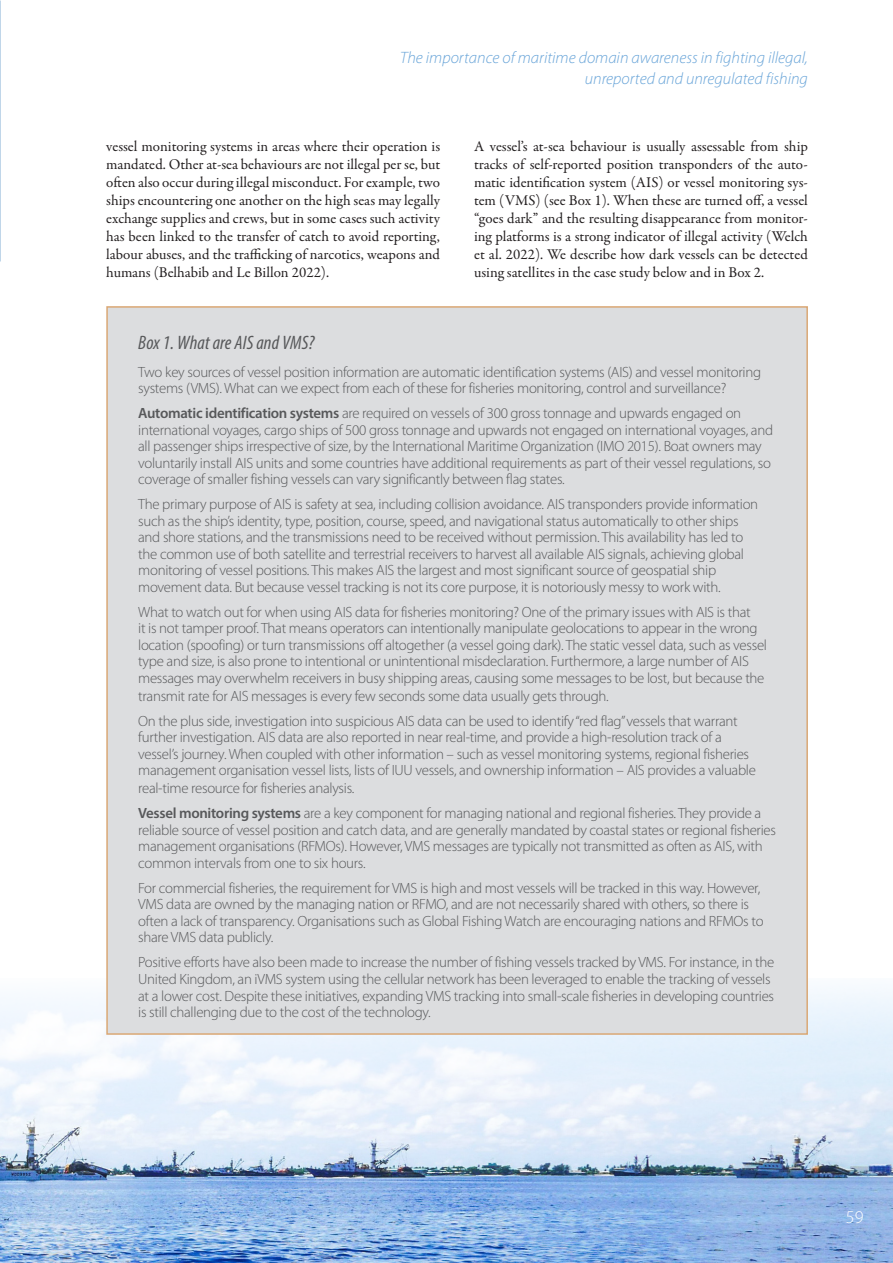
<style>
.page{position:relative;width:893px;height:1263px;background:#fff}
.page>*{position:absolute;margin:0;border:0;box-sizing:border-box;transform-origin:0 0}
.heading_2{font:italic condensed 19.5px "Myriad Pro";letter-spacing:.005em;color:#57585a}
.t1{font:300 18px "Myriad Pro";color:#fff}
.Title_feature{font:italic 300 16.5px/21px "Myriad Pro";color:#68a4d8;text-align:right}
.t2{font:15px/18px "Garamond Premr Pro";color:#231f20;text-align:justify}
.Heading_4{font:300 14.85px/16.5px "Myriad Pro";letter-spacing:-.02em;color:#57585a}
.s1{font-weight:600}
</style>
<div class="page">
<img style="left:0;top:989px;width:893px;height:274px">
<div style="left:106px;top:306px;width:702px;height:729px;background:#dcdddf;border:2px solid #daa875"></div>
<img style="left:0;top:0;width:1px;height:261px">
<p class="Title_feature" style="left:400px;top:47px;width:409px">The importance of maritime domain awareness in fighting illegal, unreported and unregulated fishing</p>
<p class="t2" style="left:106px;top:138px;width:335px">vessel monitoring systems in areas where their operation is mandated. Other at-sea behaviours are not illegal per se, but often also occur during illegal misconduct. For example, two ships encountering one another on the high seas may legally exchange supplies and crews, but in some cases such activity has been linked to the transfer of catch to avoid reporting, labour abuses, and the trafficking of narcotics, weapons and humans (Belhabib and Le Billon 2022).</p>
<p class="t2" style="left:474px;top:138px;width:335px">A vessel’s at-sea behaviour is usually assessable from ship tracks of self-reported position transponders of the auto&shy;matic identification system (AIS) or vessel monitoring sys&shy;tem (VMS) (see Box 1). When these are turned off, a vessel “goes dark” and the resulting disappearance from monitor&shy;ing platforms is a strong indicator of illegal activity (Welch et al. 2022). We describe how dark vessels can be detected using satellites in the case study below and in Box 2.</p>
<p class="heading_2" style="left:138px;top:331px;width:178px">Box 1. What are AIS and VMS?</p>
<p class="Heading_4" style="left:138px;top:364px;width:624px">Two key sources of vessel position information are automatic identification systems (AIS) and vessel monitoring systems (VMS). What can we expect from each of these for fisheries monitoring, control and surveillance?</p>
<p class="Heading_4" style="left:138px;top:405px;width:636px"><span class="s1">Automatic identification systems</span> are required on vessels of 300 gross tonnage and upwards engaged on international voyages, cargo ships of 500 gross tonnage and upwards not engaged on international voyages, and all passenger ships irrespective of size, by the International Maritime Organization (IMO 2015). Boat owners may voluntarily install AIS units and some countries have additional requirements as part of their vessel regulations, so coverage of smaller fishing vessels can vary significantly between flag states.</p>
<p class="Heading_4" style="left:138px;top:496px;width:622px">The primary purpose of AIS is safety at sea, including collision avoidance. AIS transponders provide information such as the ship’s identity, type, position, course, speed, and navigational status automatically to other ships and shore stations, and the transmissions need to be received without permission. This availability has led to the common use of both satellite and terrestrial receivers to harvest all available AIS signals, achieving global monitoring of vessel positions. This makes AIS the largest and most significant source of geospatial ship movement data. But because vessel tracking is not its core purpose, it is notoriously messy to work with.</p>
<p class="Heading_4" style="left:138px;top:604px;width:630px">What to watch out for when using AIS data for fisheries monitoring? One of the primary issues with AIS is that<br>it is not tamper proof. That means operators can intentionally manipulate geolocations to appear in the wrong location (spoofing) or turn transmissions off altogether (a vessel going dark). The static vessel data, such as vessel type and size, is also prone to intentional or unintentional misdeclaration. Furthermore, a large number of AIS messages may overwhelm receivers in busy shipping areas, causing some messages to be lost, but because the</p>
<p class="Heading_4" style="left:138px;top:688px;width:472px">transmit rate for AIS messages is every few seconds some data usually gets through.</p>
<p class="Heading_4" style="left:138px;top:713px;width:619px">On the plus side, investigation into suspicious AIS data can be used to identify “red flag” vessels that warrant further investigation. AIS data are also reported in near real-time, and provide a high-resolution track of a vessel’s journey. When coupled with other information – such as vessel monitoring systems, regional fisheries management organisation vessel lists, lists of IUU vessels, and ownership information – AIS provides a valuable</p>
<p class="Heading_4" style="left:138px;top:780px;width:218px">real-time resource for fisheries analysis.</p>
<p class="Heading_4" style="left:138px;top:805px;width:639px"><span class="s1">Vessel monitoring systems</span> are a key component for managing national and regional fisheries. They provide a reliable source of vessel position and catch data, and are generally mandated by coastal states or regional fisheries management organisations (RFMOs). However, VMS messages are typically not transmitted as often as AIS, with common intervals from one to six hours.</p>
<p class="Heading_4" style="left:138px;top:880px;width:627px">For commercial fisheries, the requirement for VMS is high and most vessels will be tracked in this way. However, VMS data are owned by the managing nation or RFMO, and are not necessarily shared with others, so there is often a lack of transparency. Organisations such as Global Fishing Watch are encouraging nations and RFMOs to share VMS data publicly.</p>
<p class="Heading_4" style="left:138px;top:954px;width:638px">Positive efforts have also been made to increase the number of fishing vessels tracked by VMS. For instance, in the United Kingdom, an iVMS system using the cellular network has been leveraged to enable the tracking of vessels at a lower cost. Despite these initiatives, expanding VMS tracking into small-scale fisheries in developing countries is still challenging due to the cost of the technology.</p>
<p class="t1" style="left:846px;top:1206px;width:19px">59</p>
</div>
